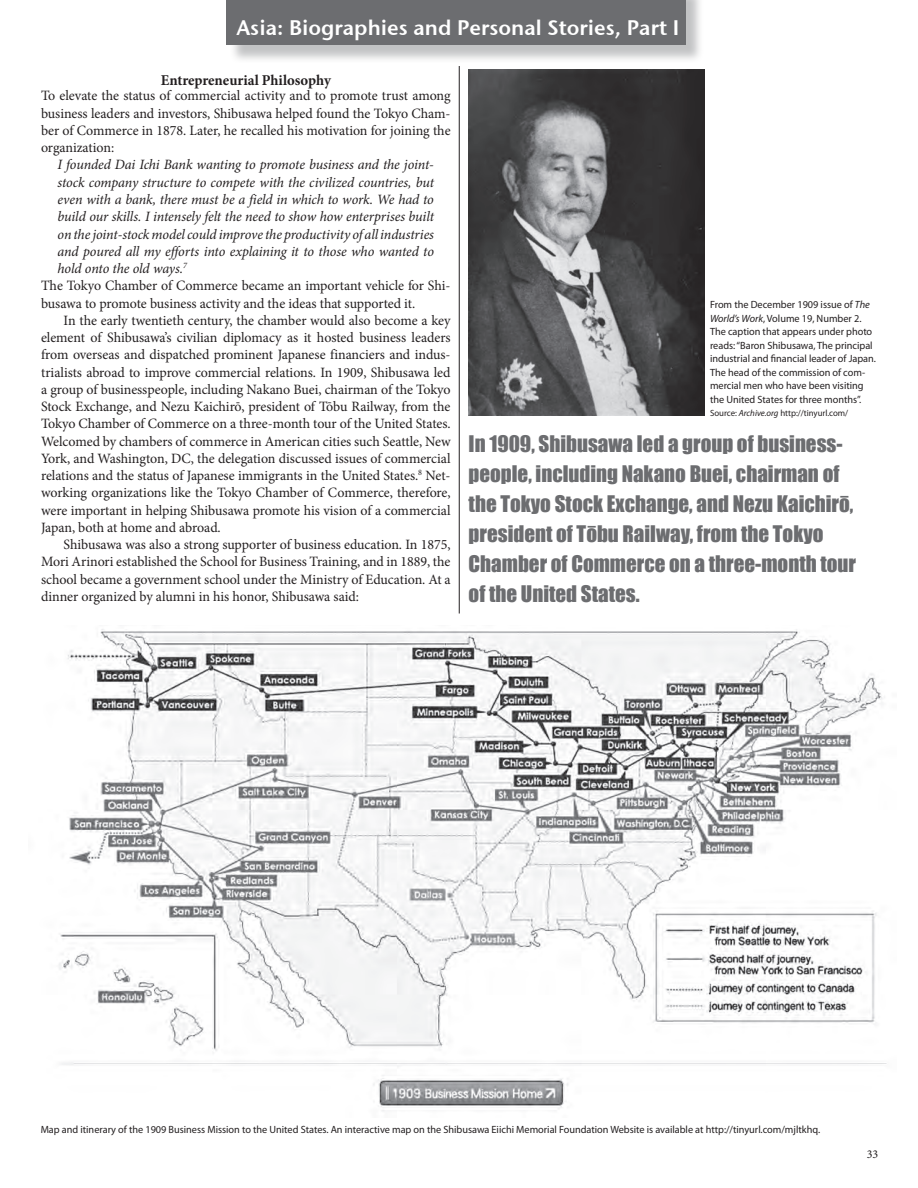
<style>
.page{position:relative;width:918px;height:1188px;background:#fff}
.page>*{position:absolute;margin:0;border:0;box-sizing:border-box;transform-origin:0 0}
.t1{font:21px/30px "Impact";color:#6c6d70}
.t2{font:21px "Stone Sans Sem ITCTT Semi";color:#fff}
.Text_SubHead{font:700 15px "Minion Pro";color:#231f20}
.Body{font:14.25px/17.2px "Minion Pro";letter-spacing:-.005em;color:#231f20;text-align:justify}
.Quote_in_text{font:italic 14.25px/17.2px "Minion Pro";letter-spacing:-.01em;color:#231f20;text-align:justify}
._1st_P_after_Subhead{font:14.25px/17.2px "Minion Pro";letter-spacing:-.005em;color:#231f20;text-align:justify}
.t3{font:12px "Minion Pro";color:#231f20}
.Captions{font:10.5px/13.5px "Myriad Pro";color:#231f20}
.Captions-2{font:9px "Myriad Pro";color:#231f20}
.s1{font-style:italic}
</style>
<div class="page">
<div style="left:229px;top:0;width:475px;height:63px;background:#808285;opacity:.48"></div>
<div style="left:226px;top:0;width:459px;height:45px;background:#6c6d70"></div>
<hr style="left:459px;top:66px;width:1px;height:548px;background:#231f20">
<img style="left:59px;top:629px;width:828px;height:483px">
<img style="left:469px;top:70px;width:235px;height:346px">
<h1 class="t2" style="left:236px;top:10px;width:444px">Asia: Biographies and Personal Stories, Part I</h1>
<p class="Text_SubHead" style="left:161px;top:69px;width:172px">Entrepreneurial Philosophy</p>
<p class="_1st_P_after_Subhead" style="left:41px;top:87px;width:411px">To elevate the status of commercial activity and to promote trust among business leaders and investors, Shibusawa helped found the Tokyo Cham&shy;ber of Commerce in 1878. Later, he recalled his motivation for joining the organization:</p>
<p class="Quote_in_text" style="left:58px;top:156px;width:378px">I founded Dai Ichi Bank wanting to promote business and the joint&shy;stock company structure to compete with the civilized countries, but even with a bank, there must be a field in which to work. We had to build our skills. I intensely felt the need to show how enterprises built on the joint-stock model could improve the productivity of all industries and poured all my efforts into explaining it to those who wanted to hold onto the old ways.<sup>7</sup></p>
<p class="Body" style="left:41px;top:277px;width:411px">The Tokyo Chamber of Commerce became an important vehicle for Shi&shy;busawa to promote business activity and the ideas that supported it.</p>
<p class="Body" style="left:41px;top:312px;width:411px;text-indent:22px">In the early twentieth century, the chamber would also become a key element of Shibusawa’s civilian diplomacy as it hosted business leaders from overseas and dispatched prominent Japanese financiers and indus&shy;trialists abroad to improve commercial relations. In 1909, Shibusawa led a group of businesspeople, including Nakano Buei, chairman of the Tokyo Stock Exchange, and Nezu Kaichirō, president of Tōbu Railway, from the Tokyo Chamber of Commerce on a three-month tour of the United States.<br>Welcomed by chambers of commerce in American cities such Seattle, New York, and Washington, DC, the delegation discussed issues of commercial relations and the status of Japanese immigrants in the United States.<sup>8</sup> Net&shy;working organizations like the Tokyo Chamber of Commerce, therefore, were important in helping Shibusawa promote his vision of a commercial Japan, both at home and abroad.</p>
<p class="Body" style="left:41px;top:536px;width:411px;text-indent:22px">Shibusawa was also a strong supporter of business education. In 1875, Mori Arinori established the School for Business Training, and in 1889, the school became a government school under the Ministry of Education. At a dinner organized by alumni in his honor, Shibusawa said:</p>
<p class="Captions" style="left:710px;top:298px;width:167px">From the December 1909 issue of <span class="s1">The World’s Work</span>, Volume 19, Number 2.<br>The caption that appears under photo reads: “Baron Shibusawa, The principal industrial and financial leader of Japan.<br>The head of the commission of com&shy;mercial men who have been visiting the United States for three months”.</p>
<p class="Captions-2" style="left:710px;top:408px;width:140px">Source: <span class="s1">Archive.org</span> http://tinyurl.com/</p>
<p class="t1" style="left:469px;top:429px;width:389px">In 1909, Shibusawa led a group of business&shy;people, including Nakano Buei, chairman of the Tokyo Stock Exchange, and Nezu Kaichirō, president of Tōbu Railway, from the Tokyo Chamber of Commerce on a three-month tour of the United States.</p>
<p class="Captions" style="left:41px;top:1122px;width:781px">Map and itinerary of the 1909 Business Mission to the United States. An interactive map on the Shibusawa Eiichi Memorial Foundation Website is available at http://tinyurl.com/mjltkhq.</p>
<p class="t3" style="left:867px;top:1147px;width:13px">33</p>
</div>
